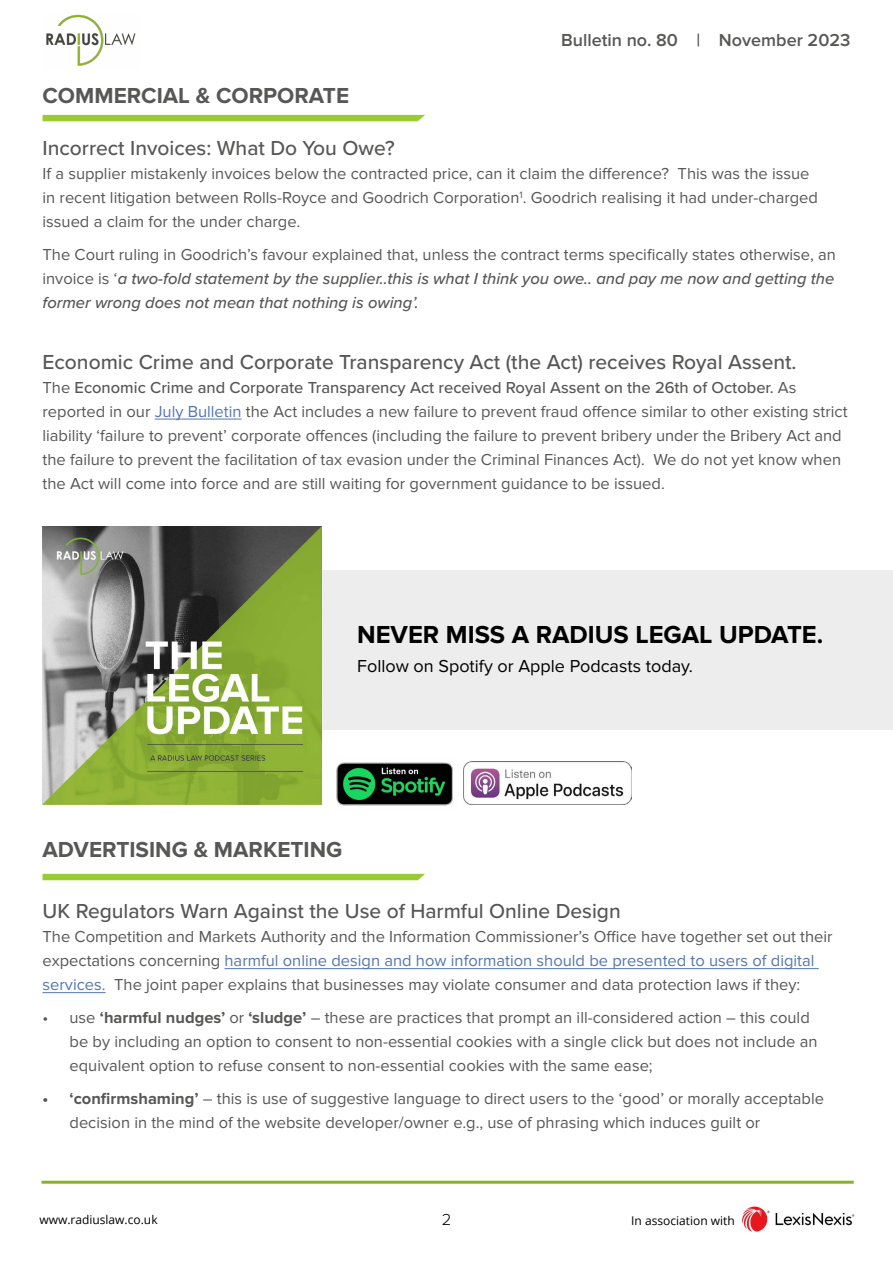
<style>
.page{position:relative;width:893px;height:1263px;background:#fff}
.page>*{position:absolute;margin:0;border:0;box-sizing:border-box;transform-origin:0 0}
.t1{font:700 25.5px "Proxima Nova";color:#000}
.t2{font:700 22.5px "Proxima Nova";color:#575756}
.t3{font:500 21px "Proxima Nova";color:#575756}
.t4{font:18px "Proxima Nova";color:#000}
.t5{font:600 18px "Proxima Nova";color:#575756}
.t6{font:16.5px/24px "Proxima Nova";color:#575756}
.t7{font:italic 500 16.5px/24px "Proxima Nova";color:#575756;text-align:justify}
.t8{font:300 16.5px "Proxima Nova";color:#000}
.t9{font:12px "Open Sans";color:#000}
.s1{font-weight:400;font-style:normal}
.s2{font-weight:500}
.s3{color:#5576af}
.s4{font-weight:700}
</style>
<div class="page">
<img style="left:741px;top:1206px;width:114px;height:26px">
<img style="left:46px;top:14px;width:90px;height:52px">
<hr style="left:41px;top:1181px;width:813px;height:3px;background:#8ab31e">
<hr style="left:155px;top:419px;width:87px;height:1px;background:#5576af">
<hr style="left:225px;top:968px;width:594px;height:1px;background:#5576af">
<hr style="left:43px;top:992px;width:63px;height:1px;background:#5576af">
<div style="left:43px;top:115px;width:382px;height:6px;background:#9c3"></div>
<div style="left:43px;top:874px;width:382px;height:6px;background:#9c3"></div>
<div style="left:309px;top:571px;width:584px;height:159px;background:#ededed"></div>
<img style="left:43px;top:526px;width:278px;height:279px">
<img style="left:336px;top:762px;width:117px;height:44px">
<img style="left:464px;top:762px;width:167px;height:43px">
<p class="t5" style="left:561px;top:29px;width:291px">Bulletin no. 80 | November 2023</p>
<h2 class="t2" style="left:43px;top:82px;width:308px">COMMERCIAL &amp; CORPORATE</h2>
<p class="t3" style="left:43px;top:133px;width:354px">Incorrect Invoices: What Do You Owe?</p>
<p class="t6" style="left:43px;top:162px;width:777px">If a supplier mistakenly invoices below the contracted price, can it claim the difference? This was the issue in recent litigation between Rolls-Royce and Goodrich Corporation<sup>1</sup>. Goodrich realising it had under-charged issued a claim for the under charge.</p>
<p class="t7" style="left:43px;top:242px;width:795px"><span class="s1">The Court ruling in Goodrich’s favour explained that, unless the contract terms specifically states otherwise, an invoice is ‘</span>a two-fold statement by the supplier..this is what I think you owe.. and pay me now and getting the former wrong does not mean that nothing is owing’.</p>
<p class="t3" style="left:43px;top:346px;width:756px">Economic Crime and Corporate Transparency Act (the Act) receives Royal Assent.</p>
<p class="t6" style="left:43px;top:376px;width:807px">The <span class="s2">Economic Crime and Corporate Transparency Act received Royal Assent on the 26th of October.</span> As reported in our <span class="s3">July Bulletin</span> the Act includes a new failure to prevent fraud offence similar to other existing strict liability ‘failure to prevent’ corporate offences (including the failure to prevent bribery under the Bribery Act and the failure to prevent the facilitation of tax evasion under the Criminal Finances Act). We do not yet know when the Act will come into force and are still waiting for government guidance to be issued.</p>
<h1 class="t1" style="left:357px;top:620px;width:468px">NEVER MISS A RADIUS LEGAL UPDATE.</h1>
<p class="t4" style="left:357px;top:655px;width:337px">Follow on Spotify or Apple Podcasts today.</p>
<h2 class="t2" style="left:43px;top:837px;width:301px">ADVERTISING &amp; MARKETING</h2>
<p class="t3" style="left:43px;top:896px;width:580px">UK Regulators Warn Against the Use of Harmful Online Design</p>
<p class="t6" style="left:43px;top:925px;width:792px">The Competition and Markets Authority and the Information Commissioner’s Office have together set out their expectations concerning <span class="s3">harmful online design and how information should be presented to users of digital services.</span> The joint paper explains that businesses may violate consumer and data protection laws if they:</p>
<p class="t6" style="left:70px;top:1006px;width:749px;text-indent:-27px">• use <span class="s4">‘harmful nudges’</span> or <span class="s4">‘sludge’</span> – these are practices that prompt an ill-considered action – this could be by including an option to consent to non-essential cookies with a single click but does not include an equivalent option to refuse consent to non-essential cookies with the same ease;</p>
<p class="t6" style="left:70px;top:1086px;width:756px;text-indent:-27px"><span class="s4">• ‘confirmshaming’</span> – this is use of suggestive language to direct users to the ‘good’ or morally acceptable decision in the mind of the website developer/owner e.g., use of phrasing which induces guilt or</p>
<p class="t9" style="left:39px;top:1211px;width:120px">www.radiuslaw.co.uk</p>
<p class="t8" style="left:442px;top:1210px;width:11px">2</p>
<p class="t9" style="left:631px;top:1212px;width:105px">In association with</p>
</div>
